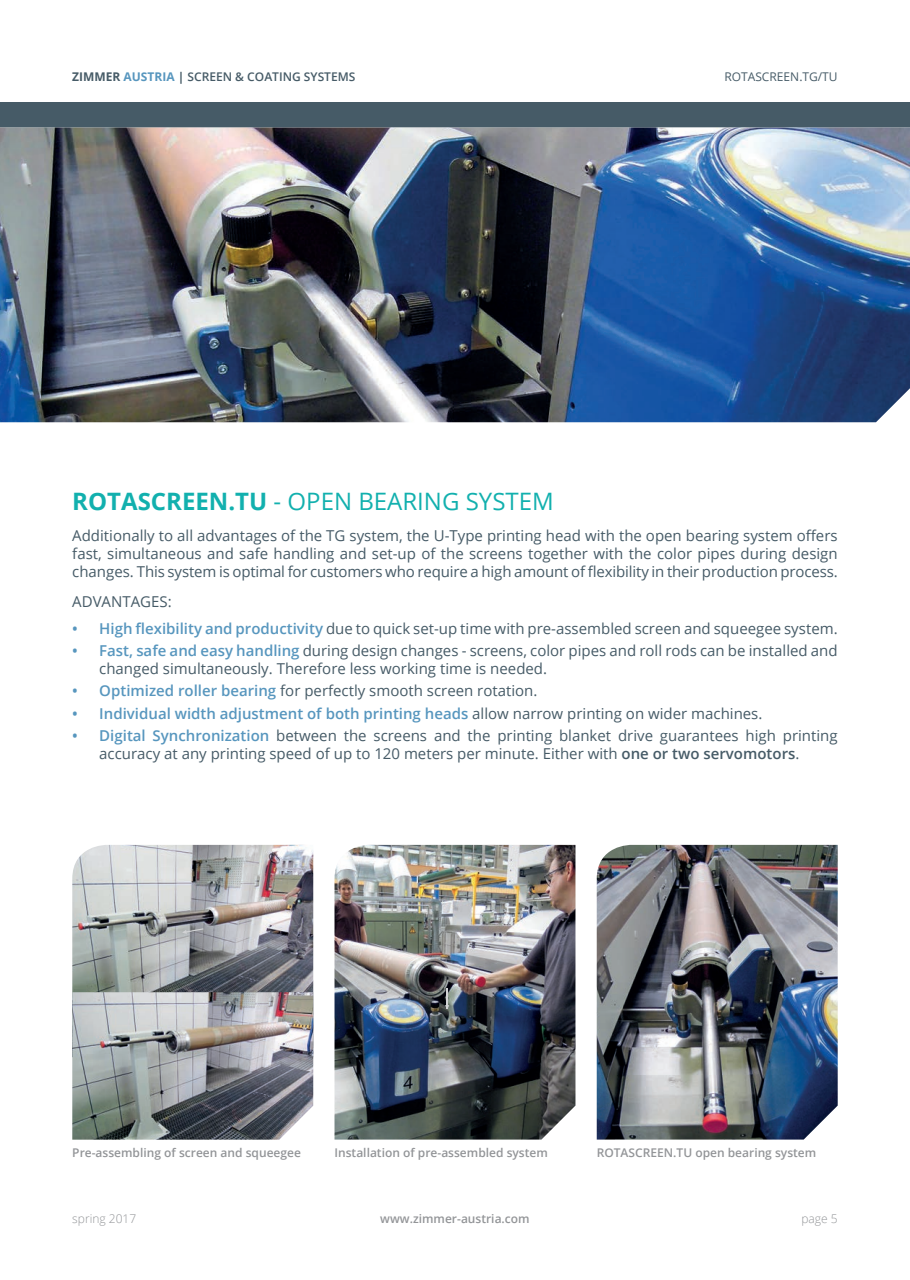
<style>
.page{position:relative;width:910px;height:1280px;background:#fff}
.page>*{position:absolute;margin:0;border:0;box-sizing:border-box;transform-origin:0 0}
.t1{font:24px "Open Sans";color:#12b0ae}
.t2{font:15px/18px "Open Sans";color:#465b67}
.t3{font:600 15px "Open Sans";color:#5796be}
.t4{font:600 12px "Open Sans";color:#939598}
.t5{font:600 12px "Open Sans";color:#465b67}
.t6{font:12px "Open Sans";color:#465b67}
.t7{font:300 12px "Open Sans";color:#939598}
.s1{font-weight:700}
.s2{font-weight:700;color:#5796be}
.s3{font-weight:600;color:#5796be}
.s4{font-weight:400;color:#465b67}
.s5{font-weight:600}
</style>
<div class="page">
<div style="left:0;top:102px;width:910px;height:26px;background:#465b67"></div>
<img style="left:0;top:128px;width:910px;height:294px">
<img style="left:72px;top:845px;width:241px;height:147px">
<img style="left:597px;top:845px;width:241px;height:294px">
<img style="left:334px;top:845px;width:241px;height:294px">
<img style="left:72px;top:992px;width:241px;height:148px">
<hr style="left:446px;top:988px;width:2px;height:20px;background:#d1d2d4">
<svg style="left:182px;top:928px;width:21px;height:6px"></svg>
<p class="t5" style="left:72px;top:69px;width:285px"><span class="s1">ZIMMER</span> <span class="s2">AUSTRIA</span> <span class="s1">|</span> SCREEN &amp; COATING SYSTEMS</p>
<p class="t6" style="left:724px;top:69px;width:115px">ROTASCREEN.TG/TU</p>
<h1 class="t1" style="left:72px;top:485px;width:483px"><span class="s1">ROTASCREEN.TU</span> - OPEN BEARING SYSTEM</h1>
<p class="t2" style="left:72px;top:526px;width:767px;text-align:justify">Additionally to all advantages of the TG system, the U-Type printing head with the open bearing system offers fast, simultaneous and safe handling and set-up of the screens together with the color pipes during design changes. This system is optimal for customers who require a high amount of flexibility in their production process.</p>
<p class="t2" style="left:72px;top:592px;width:101px">ADVANTAGES:</p>
<p class="t2" style="left:72px;top:619px;width:767px"><span class="s3">• High flexibility and productivity</span> due to quick set-up time with pre-assembled screen and squeegee system.</p>
<p class="t2" style="left:99px;top:641px;width:740px;text-indent:-27px"><span class="s3">• Fast, safe and easy handling</span> during design changes - screens, color pipes and roll rods can be installed and changed simultaneously. Therefore less working time is needed.</p>
<p class="t2" style="left:72px;top:681px;width:467px"><span class="s3">• Optimized roller bearing</span> for perfectly smooth screen rotation.</p>
<p class="t3" style="left:72px;top:703px;width:692px">• Individual width adjustment of both printing heads <span class="s4">allow narrow printing on wider machines.</span></p>
<p class="t2" style="left:99px;top:726px;width:740px;text-indent:-27px"><span class="s3">• Digital Synchronization</span> between the screens and the printing blanket drive guarantees high printing accuracy at any printing speed of up to 120 meters per minute. Either with <span class="s5">one or two servomotors</span>.</p>
<p class="t4" style="left:72px;top:1144px;width:230px">Pre-assembling of screen and squeegee</p>
<p class="t4" style="left:334px;top:1144px;width:215px">Installation of pre-assembled system</p>
<p class="t4" style="left:597px;top:1144px;width:221px">ROTASCREEN.TU open bearing system</p>
<p class="t7" style="left:72px;top:1210px;width:65px">spring 2017</p>
<p class="t4" style="left:380px;top:1210px;width:151px">www.zimmer-austria.com</p>
<p class="t7" style="left:801px;top:1210px;width:38px">page 5</p>
</div>
